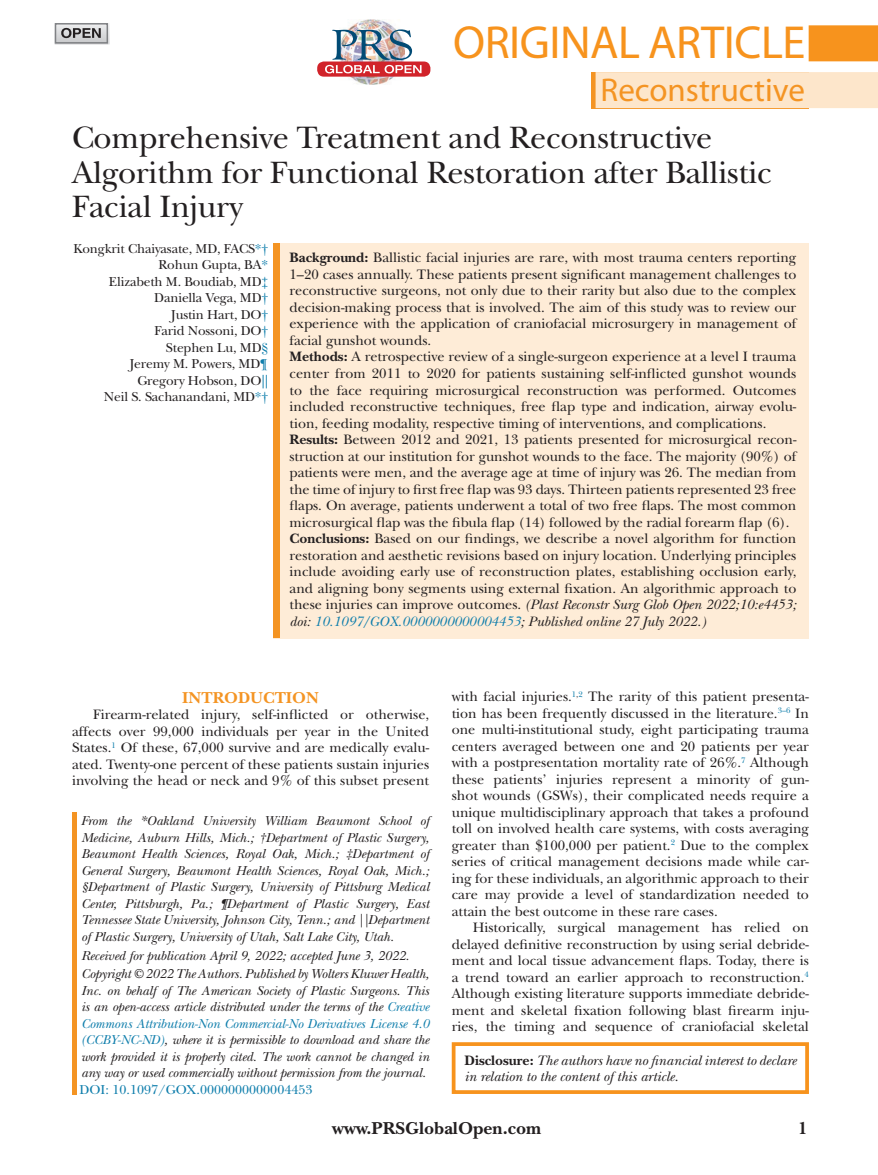
<style>
.page{position:relative;width:878px;height:1175px;background:#fff}
.page>*{position:absolute;margin:0;border:0;box-sizing:border-box;transform-origin:0 0}
.t1{font:46.5px "Myriad Pro";letter-spacing:-.01em;color:#f7931d}
.t2{font:33px "Myriad Pro";color:#f49423}
.t3{font:32.25px/34.5px "New Baskerville Std";letter-spacing:-.01em;color:#231f20}
.t4{font:700 18px "New Baskerville Std";color:#231f20}
.t5{font:700 16.5px "New Baskerville Std";color:#f49423}
.t6{font:14.25px/16.5px "New Baskerville Std";color:#231f20;text-align:justify}
.t7{font:italic 14.25px/16.5px "New Baskerville Std";color:#231f20}
.t8{font:italic 13.5px/16.5px "New Baskerville Std";letter-spacing:-.005em;color:#231f20;text-align:justify}
.t9{font:13.5px/16.5px "New Baskerville Std";letter-spacing:-.01em;color:#231f20;text-align:right}
.t10{font:13.5px "New Baskerville Std";color:#0f7eac}
.s1{color:#0f7eac}
.s2{font-weight:700}
.s3{font-style:italic}
.s4{font-style:italic;color:#0f7eac}
.s5{font-weight:700;font-style:normal}
</style>
<div class="page">
<div style="left:452px;top:1042px;width:356px;height:52px;border:4px solid #f7931d"></div>
<div style="left:595px;top:72px;width:283px;height:36px;background:#fde6cb"></div>
<hr style="left:72px;top:812px;width:4px;height:134px;background:#f49423">
<hr style="left:72px;top:946px;width:4px;height:19px;background:#f49423">
<hr style="left:72px;top:965px;width:4px;height:118px;background:#f49423">
<hr style="left:72px;top:1081px;width:4px;height:13px;background:#f49423">
<div style="left:274px;top:126px;width:534px;height:512px;background:#feecd7"></div>
<div style="left:274px;top:240px;width:6px;height:109px;background:#f49423"></div>
<div style="left:274px;top:339px;width:6px;height:93px;background:#f49423"></div>
<div style="left:274px;top:421px;width:6px;height:110px;background:#f49423"></div>
<div style="left:274px;top:520px;width:6px;height:118px;background:#f49423"></div>
<div style="left:72px;top:126px;width:736px;height:116px;background:#fff"></div>
<img style="left:54px;top:23px;width:55px;height:22px">
<div style="left:55px;top:23px;width:53px;height:21px;border:2px solid #808285"></div>
<svg style="left:61px;top:28px;width:40px;height:10px"></svg>
<div style="left:808px;top:25px;width:70px;height:36px;background:#f7931d"></div>
<img style="left:348px;top:20px;width:48px;height:64px">
<svg style="left:317px;top:61px;width:113px;height:16px"></svg>
<img style="left:325px;top:29px;width:96px;height:44px">
<h1 class="t1" style="left:453px;top:14px;width:354px">Original Article</h1>
<h2 class="t2" style="left:600px;top:69px;width:206px">Reconstructive</h2>
<h3 class="t3" style="left:72px;top:121px;width:701px">Comprehensive Treatment and Reconstructive<br>Algorithm for Functional Restoration after Ballistic<br>Facial Injury</h3>
<p class="t9" style="left:74px;top:240px;width:196px">Kongkrit Chaiyasate, MD, FACS<span class="s1">*†<br></span>Rohun Gupta, BA<span class="s1">*<br></span>Elizabeth M. Boudiab, MD<span class="s1">‡<br></span>Daniella Vega, MD<span class="s1">†<br></span>Justin Hart, DO<span class="s1">†<br></span>Farid Nossoni, DO<span class="s1">†<br></span>Stephen Lu, MD<span class="s1">§<br></span>Jeremy M. Powers, MD<span class="s1">¶<br></span>Gregory Hobson, DO<span class="s1">||<br></span>Neil S. Sachanandani, MD<span class="s1">*†</span></p>
<p class="t6" style="left:289px;top:250px;width:508px;text-align:left"><span class="s2">Background:</span> Ballistic facial injuries are rare, with most trauma centers reporting 1–20 cases annually. These patients present significant management challenges to reconstructive surgeons, not only due to their rarity but also due to the complex decision-making process that is involved. The aim of this study was to review our experience with the application of craniofacial microsurgery in management of facial gunshot wounds.<br><span class="s2">Methods:</span> A retrospective review of a single-surgeon experience at a level I trauma center from 2011 to 2020 for patients sustaining self-inflicted gunshot wounds to the face requiring microsurgical reconstruction was performed. Outcomes included reconstructive techniques, free flap type and indication, airway evolu&shy;tion, feeding modality, respective timing of interventions, and complications.<br><span class="s2">Results:</span> Between 2012 and 2021, 13 patients presented for microsurgical recon&shy;struction at our institution for gunshot wounds to the face. The majority (90%) of patients were men, and the average age at time of injury was 26. The median from the time of injury to first free flap was 93 days. Thirteen patients represented 23 free flaps. On average, patients underwent a total of two free flaps. The most common microsurgical flap was the fibula flap (14) followed by the radial forearm flap (6).<br><span class="s2">Conclusions:</span> Based on our findings, we describe a novel algorithm for function restoration and aesthetic revisions based on injury location. Underlying principles include avoiding early use of reconstruction plates, establishing occlusion early, and aligning bony segments using external fixation. An algorithmic approach to these injuries can improve outcomes. <span class="s3">(Plast Reconstr Surg Glob Open 2022;10:e4453; doi:</span> <span class="s4">10.1097/GOX.0000000000004453</span><span class="s3">; Published online 27 July 2022.)</span></p>
<p class="t5" style="left:182px;top:688px;width:138px">INTRODUCTION</p>
<p class="t6" style="left:72px;top:706px;width:359px;text-indent:21px">Firearm-related injury, self-inflicted or otherwise, affects over 99,000 individuals per year in the United States.<sup>1</sup> Of these, 67,000 survive and are medically evalu&shy;ated. Twenty-one percent of these patients sustain injuries involving the head or neck and 9% of this subset present</p>
<p class="t8" style="left:81px;top:812px;width:350px">From the *Oakland University William Beaumont School of Medicine, Auburn Hills, Mich.; †Department of Plastic Surgery, Beaumont Health Sciences, Royal Oak, Mich.; ‡Department of General Surgery, Beaumont Health Sciences, Royal Oak, Mich.; §Department of Plastic Surgery, University of Pittsburg Medical Center, Pittsburgh, Pa.; ¶Department of Plastic Surgery, East Tennessee State University, Johnson City, Tenn.; and ||Department of Plastic Surgery, University of Utah, Salt Lake City, Utah.</p>
<p class="t8" style="left:81px;top:946px;width:350px;line-height:18.8px">Received for publication April 9, 2022; accepted June 3, 2022.<br>Copyright © 2022 The Authors. Published by Wolters Kluwer Health,</p>
<p class="t8" style="left:81px;top:982px;width:350px">Inc. on behalf of The American Society of Plastic Surgeons. This is an open-access article distributed under the terms of the <span class="s1">Creative Commons Attribution-Non Commercial-No Derivatives License 4.0 (CCBY-NC-ND)</span>, where it is permissible to download and share the work provided it is properly cited. The work cannot be changed in any way or used commercially without permission from the journal.</p>
<p class="t10" style="left:80px;top:1081px;width:234px">DOI: 10.1097/GOX.0000000000004453</p>
<p class="t6" style="left:451px;top:688px;width:359px">with facial injuries.<sup>1</sup><sup>,</sup><sup>2</sup> The rarity of this patient presenta&shy;tion has been frequently discussed in the literature.<sup>3–6</sup> In one multi-institutional study, eight participating trauma centers averaged between one and 20 patients per year with a postpresentation mortality rate of 26%.<sup>7</sup> Although these patients’ injuries represent a minority of gun&shy;shot wounds (GSWs), their complicated needs require a unique multidisciplinary approach that takes a profound toll on involved health care systems, with costs averaging greater than $100,000 per patient.<sup>2</sup> Due to the complex series of critical management decisions made while car&shy;ing for these individuals, an algorithmic approach to their care may provide a level of standardization needed to attain the best outcome in these rare cases.</p>
<p class="t6" style="left:451px;top:919px;width:359px;text-indent:21px">Historically, surgical management has relied on delayed definitive reconstruction by using serial debride&shy;ment and local tissue advancement flaps. Today, there is a trend toward an earlier approach to reconstruction.<sup>4<br></sup>Although existing literature supports immediate debride&shy;ment and skeletal fixation following blast firearm inju&shy;ries, the timing and sequence of craniofacial skeletal</p>
<p class="t7" style="left:464px;top:1052px;width:333px"><span class="s5">Disclosure:</span> The authors have no financial interest to declare in relation to the content of this article.</p>
<p class="t4" style="left:332px;top:1118px;width:210px">www.PRSGlobalOpen.com</p>
<p class="t4" style="left:798px;top:1118px;width:11px">1</p>
</div>
